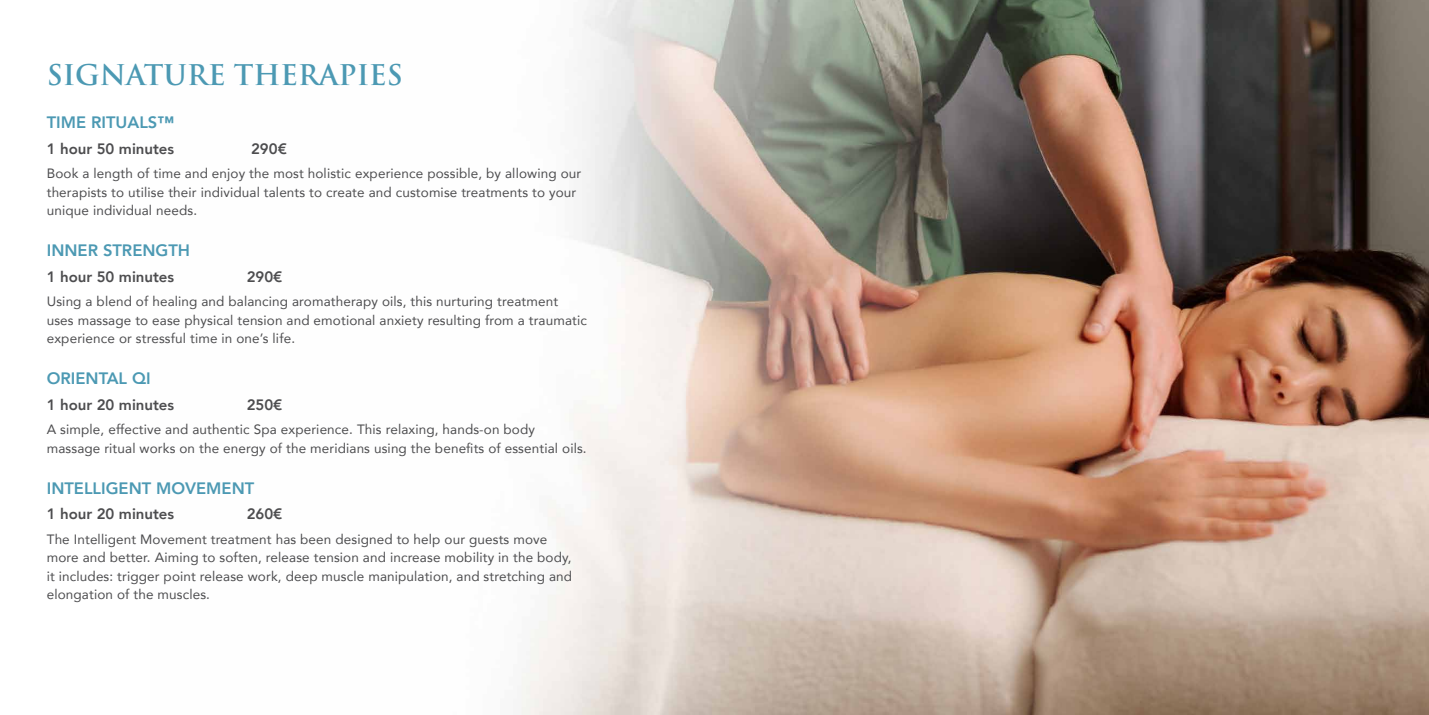
<style>
.page{position:relative;width:1429px;height:715px;background:#fff}
.page>*{position:absolute;margin:0;border:0;box-sizing:border-box;transform-origin:0 0}
.t1{font:700 27.75px "Trajan Pro";color:#4c99b3}
.t2{font:800 16.5px "Avenir";color:#4c99b3}
.t3{font:800 15px "Avenir";color:#4d4d4f}
.t4{font:13.5px/18.3px "Avenir";letter-spacing:.01em;color:#4d4d4f}
</style>
<div class="page">
<img style="left:521px;top:0;width:908px;height:714px">
<h1 class="t1" style="left:47px;top:57px;width:358px">SIGNATURE THERAPIES</h1>
<p class="t2" style="left:47px;top:110px;width:129px">TIME RITUALS™</p>
<p class="t3" style="left:47px;top:137px;width:129px">1 hour 50 minutes</p>
<p class="t3" style="left:251px;top:137px;width:37px">290€</p>
<p class="t4" style="left:47px;top:164px;width:536px">Book a length of time and enjoy the most holistic experience possible, by allowing our therapists to utilise their individual talents to create and customise treatments to your unique individual needs.</p>
<p class="t2" style="left:47px;top:238px;width:145px">INNER STRENGTH</p>
<p class="t3" style="left:47px;top:264px;width:129px">1 hour 50 minutes</p>
<p class="t3" style="left:247px;top:264px;width:37px">290€</p>
<p class="t4" style="left:47px;top:292px;width:542px">Using a blend of healing and balancing aromatherapy oils, this nurturing treatment uses massage to ease physical tension and emotional anxiety resulting from a traumatic experience or stressful time in one’s life.</p>
<p class="t2" style="left:47px;top:365px;width:105px">ORIENTAL QI</p>
<p class="t3" style="left:47px;top:392px;width:129px">1 hour 20 minutes</p>
<p class="t3" style="left:247px;top:392px;width:37px">250€</p>
<p class="t4" style="left:47px;top:420px;width:541px">A simple, effective and authentic Spa experience. This relaxing, hands-on body massage ritual works on the energy of the meridians using the benefits of essential oils.</p>
<p class="t2" style="left:47px;top:475px;width:209px">INTELLIGENT MOVEMENT</p>
<p class="t3" style="left:47px;top:502px;width:129px">1 hour 20 minutes</p>
<p class="t3" style="left:247px;top:502px;width:37px">260€</p>
<p class="t4" style="left:47px;top:529px;width:527px">The Intelligent Movement treatment has been designed to help our guests move more and better. Aiming to soften, release tension and increase mobility in the body, it includes: trigger point release work, deep muscle manipulation, and stretching and elongation of the muscles.</p>
</div>
